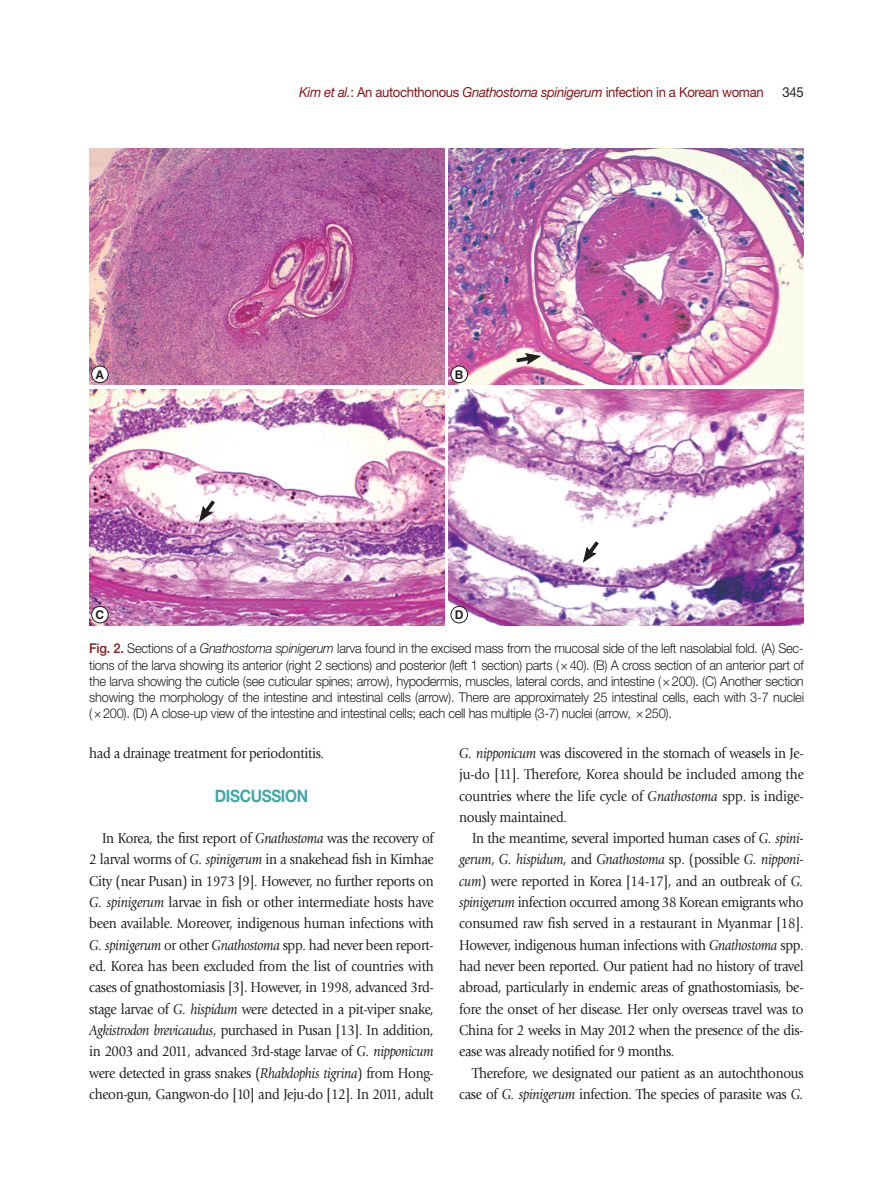
<style>
.page{position:relative;width:893px;height:1191px;background:#fff}
.page>*{position:absolute;margin:0;border:0;box-sizing:border-box;transform-origin:0 0}
.본문_대제목{font:700 17.1px "Helvetica Neue LT Std";letter-spacing:-.025em;color:#41a7a9;scale:.9 1}
.본문{font:15px/21.3px "Giovanni Std";letter-spacing:-.025em;color:#231f20;text-align:justify;scale:.9 1}
.하시라{font:13.8px "Helvetica Neue LT Std";letter-spacing:-.025em;color:#88181b;scale:.95 1}
.하시라-2{font:13.8px "Helvetica Neue LT Std";color:#231f20;scale:.95 1}
.표_제목__그림_설명{font:300 13.5px/16.2px "Helvetica Neue LT Std";letter-spacing:-.02em;color:#231f20;text-align:justify;scale:.95 1}
.t1{font:700 12px "Helvetica LT Std";color:#231f20}
.s1{font-style:italic}
.s2{font-weight:500;color:#88181b}
</style>
<div class="page">
<img style="left:89px;top:149px;width:355px;height:236px">
<div style="left:92px;top:366px;width:16px;height:16px;background:#fff;border-radius:50%"></div>
<div style="left:91px;top:366px;width:17px;height:17px;border:1px solid #231f20;border-radius:50%"></div>
<img style="left:89px;top:389px;width:355px;height:236px">
<div style="left:92px;top:606px;width:16px;height:17px;background:#fff;border-radius:50%"></div>
<div style="left:91px;top:606px;width:17px;height:17px;border:1px solid #231f20;border-radius:50%"></div>
<img style="left:449px;top:149px;width:355px;height:236px">
<div style="left:451px;top:366px;width:16px;height:16px;background:#fff;border-radius:50%"></div>
<div style="left:451px;top:366px;width:17px;height:17px;border:1px solid #231f20;border-radius:50%"></div>
<img style="left:449px;top:389px;width:355px;height:236px">
<div style="left:451px;top:606px;width:16px;height:17px;background:#fff;border-radius:50%"></div>
<div style="left:451px;top:606px;width:17px;height:17px;border:1px solid #231f20;border-radius:50%"></div>
<svg style="left:512px;top:352px;width:29px;height:14px"></svg>
<svg style="left:198px;top:496px;width:21px;height:26px"></svg>
<svg style="left:582px;top:537px;width:21px;height:26px"></svg>
<p class="t1" style="left:96px;top:367px;width:10px">A</p>
<p class="t1" style="left:96px;top:607px;width:10px">C</p>
<p class="하시라" style="left:299px;top:83px;width:491px"><span class="s1">Kim et al.</span>: An autochthonous <span class="s1">Gnathostoma spinigerum</span> infection in a Korean woman</p>
<p class="하시라-2" style="left:782px;top:83px;width:24px">345</p>
<p class="t1" style="left:455px;top:367px;width:10px">B</p>
<p class="t1" style="left:455px;top:607px;width:10px">D</p>
<p class="표_제목__그림_설명" style="left:89px;top:640px;width:754px"><span class="s2">Fig. 2.</span> Sections of a <span class="s1">Gnathostoma spinigerum</span> larva found in the excised mass from the mucosal side of the left nasolabial fold. (A) Sec&shy;tions of the larva showing its anterior (right 2 sections) and posterior (left 1 section) parts (×40). (B) A cross section of an anterior part of the larva showing the cuticle (see cuticular spines; arrow), hypodermis, muscles, lateral cords, and intestine (×200). (C) Another section showing the morphology of the intestine and intestinal cells (arrow). There are approximately 25 intestinal cells, each with 3-7 nuclei (×200). (D) A close-up view of the intestine and intestinal cells; each cell has multiple (3-7) nuclei (arrow, ×250).</p>
<p class="본문" style="left:89px;top:742px;width:262px">had a drainage treatment for periodontitis.</p>
<p class="본문_대제목" style="left:215px;top:785px;width:105px">DISCUSSION</p>
<p class="본문" style="left:89px;top:827px;width:384px;text-indent:13px">In Korea, the first report of <span class="s1">Gnathostoma</span> was the recovery of 2 larval worms of <span class="s1">G. spinigerum</span> in a snakehead fish in Kimhae City (near Pusan) in 1973 [9]. However, no further reports on <span class="s1">G. spinigerum</span> larvae in fish or other intermediate hosts have been available. Moreover, indigenous human infections with <span class="s1">G. spinigerum</span> or other <span class="s1">Gnathostoma</span> spp. had never been report&shy;ed. Korea has been excluded from the list of countries with cases of gnathostomiasis [3]. However, in 1998, advanced 3rd&shy;stage larvae of <span class="s1">G. hispidum</span> were detected in a pit-viper snake, <span class="s1">Agkistrodon brevicaudus</span>, purchased in Pusan [13]. In addition, in 2003 and 2011, advanced 3rd-stage larvae of <span class="s1">G. nipponicum </span>were detected in grass snakes (<span class="s1">Rhabdophis tigrina</span>) from Hong&shy;cheon-gun, Gangwon-do [10] and Jeju-do [12]. In 2011, adult</p>
<p class="본문" style="left:459px;top:742px;width:384px"><span class="s1">G. nipponicum</span> was discovered in the stomach of weasels in Je&shy;ju-do [11]. Therefore, Korea should be included among the countries where the life cycle of <span class="s1">Gnathostoma</span> spp. is indige&shy;nously maintained.</p>
<p class="본문" style="left:459px;top:827px;width:384px;text-indent:13px">In the meantime, several imported human cases of <span class="s1">G. spini&shy;gerum</span>, <span class="s1">G. hispidum</span>, and <span class="s1">Gnathostoma</span> sp. (possible <span class="s1">G. nipponi&shy;cum</span>) were reported in Korea [14-17], and an outbreak of <span class="s1">G. spinigerum</span> infection occurred among 38 Korean emigrants who consumed raw fish served in a restaurant in Myanmar [18].<br>However, indigenous human infections with <span class="s1">Gnathostoma</span> spp. had never been reported. Our patient had no history of travel abroad, particularly in endemic areas of gnathostomiasis, be&shy;fore the onset of her disease. Her only overseas travel was to China for 2 weeks in May 2012 when the presence of the dis&shy;ease was already notified for 9 months.</p>
<p class="본문" style="left:459px;top:1062px;width:384px;text-align:right">Therefore, we designated our patient as an autochthonous case of <span class="s1">G. spinigerum</span> infection. The species of parasite was <span class="s1">G.</span></p>
</div>
